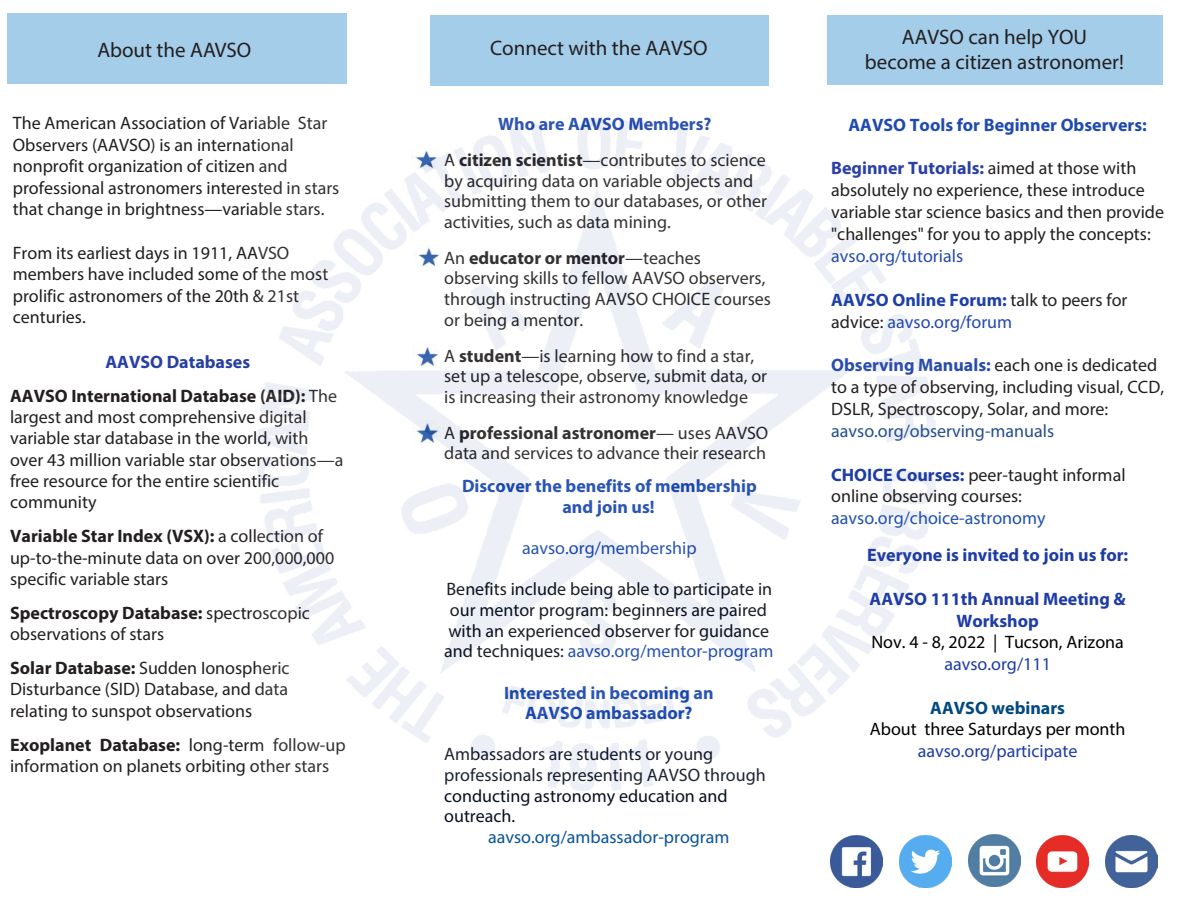
<style>
.page{position:relative;width:1188px;height:918px;background:#fff}
.page>*{position:absolute;margin:0;border:0;box-sizing:border-box;transform-origin:0 0}
.t1{font:21px/25.2px "Myriad Pro";color:#231f20;text-align:center}
.t2{font:18px/20.7px "Myriad Pro";color:#231f20}
.t3{font:18px/21.6px "Myriad Pro";color:#221e1f}
.t4{font:18px/20.7px "Myriad Pro";color:#050a11;text-align:center}
.t5{font:18px/20.7px "Myriad Pro";color:#081020}
.t6{font:700 18px/20.7px "Myriad Pro";color:#1645ae;text-align:center}
.t7{font:700 18px/21.9px "Myriad Pro";color:#1e3ca5;text-align:center}
.t8{font:18px "Myriad Pro";color:#000001}
.t9{font:700 18px/33.9px "Myriad Pro";color:#231f20;text-align:center}
.t10{font:18px "Myriad Pro";color:#1e3ca5}
.t11{font:700 18px "Myriad Pro";color:#1f4aaf}
.t12{font:18px "Myriad Pro";color:#08549c}
.t13{font:18px "Myriad Pro";color:#234e92}
.t14{font:18px "Myriad Pro";color:#2051ae}
.t15{font:18px "Myriad Pro";color:#1645ae}
.t16{font:18px "Myriad Pro";color:#264bae}
.t17{font:700 18px "Myriad Pro";color:#004980}
.s1{color:#273fa5}
.s2{font-weight:400}
.s3{font-weight:700}
.s4{font-weight:700;color:#1b45ad}
.s5{color:#1645ae}
.s6{font-weight:700;color:#2a3fa7}
.s7{font-weight:700;color:#1e3fa9}
.s8{color:#2348b2}
.s9{font-weight:700;color:#294daf}
.s10{font-weight:700;color:#1e3ca5}
</style>
<div class="page">
<div style="left:430px;top:15px;width:338px;height:71px;background:#a4cdea"></div>
<div style="left:7px;top:14px;width:340px;height:70px;background:#a4cdea"></div>
<img style="left:1106px;top:836px;width:51px;height:52px">
<img style="left:831px;top:836px;width:52px;height:52px">
<img style="left:968px;top:835px;width:52px;height:52px">
<img style="left:900px;top:836px;width:51px;height:52px">
<img style="left:1037px;top:836px;width:52px;height:52px">
<div style="left:827px;top:16px;width:336px;height:69px;background:#a4cdea"></div>
<img style="left:257px;top:118px;width:678px;height:673px">
<p class="t1" style="left:97px;top:37px;width:155px">About the AAVSO</p>
<p class="t1" style="left:490px;top:35px;width:219px">Connect with the AAVSO</p>
<p class="t3" style="left:13px;top:112px;width:328px">The American Association of Variable Star Observers (AAVSO) is an international nonprofit organization of citizen and professional astronomers interested in stars that change in brightness—variable stars.</p>
<p class="t3" style="left:13px;top:242px;width:317px">From its earliest days in 1911, AAVSO members have included some of the most prolific astronomers of the 20th &amp; 21st centuries.</p>
<p class="t9" style="left:10px;top:344px;width:328px"><span class="s1">AAVSO Databases<br></span>AAVSO International Database (AID): <span class="s2">The</span></p>
<p class="t2" style="left:10px;top:406px;width:335px;line-height:21.5px">largest and most comprehensive digital variable star database in the world, with over 43 million variable star observations—a free resource for the entire scientific community</p>
<p class="t2" style="left:10px;top:525px;width:326px;line-height:21.3px"><span class="s3">Variable Star Index (VSX):</span> a collection of up-to-the-minute data on over 200,000,000 specific variable stars</p>
<p class="t2" style="left:10px;top:602px;width:301px"><span class="s3">Spectroscopy Database:</span> spectroscopic observations of stars</p>
<p class="t2" style="left:10px;top:657px;width:281px;line-height:21.3px;text-align:justify"><span class="s3">Solar Database:</span> Sudden Ionospheric Disturbance (SID) Database, and data relating to sunspot observations</p>
<p class="t2" style="left:10px;top:734px;width:337px"><span class="s3">Exoplanet Database:</span> long-term follow-up information on planets orbiting other stars</p>
<p class="t2" style="left:444px;top:105px;width:323px;line-height:36.6px;text-align:center"><span class="s4">Who are AAVSO Members?<br></span>A <span class="s3">citizen scientist</span>—contributes to science</p>
<p class="t2" style="left:444px;top:170px;width:324px">by acquiring data on variable objects and submitting them to our databases, or other activities, such as data mining.</p>
<p class="t2" style="left:444px;top:247px;width:328px">An <span class="s3">educator or mentor</span>—teaches observing skills to fellow AAVSO observers, through instructing AAVSO CHOICE courses or being a mentor.</p>
<p class="t2" style="left:444px;top:345px;width:324px">A <span class="s3">student</span>—is learning how to find a star, set up a telescope, observe, submit data, or is increasing their astronomy knowledge</p>
<p class="t2" style="left:444px;top:423px;width:326px;line-height:19.8px">A <span class="s3">professional astronomer</span>— uses AAVSO data and services to advance their research</p>
<p class="t6" style="left:462px;top:475px;width:296px">Discover the benefits of membership and join us!</p>
<p class="t15" style="left:522px;top:537px;width:176px">aavso.org/membership</p>
<p class="t4" style="left:444px;top:579px;width:331px">Benefits include being able to participate in our mentor program: beginners are paired with an experienced observer for guidance and techniques: <span class="s5">aavso.org/mentor-program</span></p>
<p class="t6" style="left:504px;top:682px;width:211px">Interested in becoming an<br>AAVSO ambassador?</p>
<p class="t5" style="left:444px;top:744px;width:323px">Ambassadors are students or young professionals representing AAVSO through conducting astronomy education and outreach.</p>
<p class="t12" style="left:488px;top:826px;width:243px">aavso.org/ambassador-program</p>
<p class="t1" style="left:865px;top:24px;width:260px">AAVSO can help YOU become a citizen astronomer!</p>
<p class="t11" style="left:848px;top:113px;width:300px">AAVSO Tools for Beginner Observers:</p>
<p class="t2" style="left:831px;top:157px;width:334px;line-height:22px"><span class="s6">Beginner Tutorials:</span> aimed at those with absolutely no experience, these introduce variable star science basics and then provide "challenges" for you to apply the concepts:</p>
<p class="t16" style="left:831px;top:245px;width:133px">avso.org/tutorials</p>
<p class="t2" style="left:831px;top:288px;width:298px;line-height:22px"><span class="s7">AAVSO Online Forum:</span> talk to peers for advice: <span class="s8">aavso.org/forum</span></p>
<p class="t2" style="left:831px;top:354px;width:334px;line-height:21.9px"><span class="s9">Observing Manuals:</span> each one is dedicated to a type of observing, including visual, CCD,<br>DSLR, Spectroscopy, Solar, and more:</p>
<p class="t13" style="left:831px;top:419px;width:225px">aavso.org/observing-manuals</p>
<p class="t2" style="left:831px;top:463px;width:296px;line-height:21.8px"><span class="s10">CHOICE Courses:</span> peer-taught informal online observing courses:</p>
<p class="t14" style="left:831px;top:507px;width:216px">aavso.org/choice-astronomy</p>
<p class="t7" style="left:867px;top:544px;width:263px">Everyone is invited to join us for:</p>
<p class="t7" style="left:870px;top:587px;width:258px">AAVSO 111th Annual Meeting &amp;<br>Workshop</p>
<p class="t8" style="left:871px;top:631px;width:254px">Nov. 4 - 8, 2022 | Tucson, Arizona</p>
<p class="t10" style="left:944px;top:653px;width:108px">aavso.org/111</p>
<p class="t17" style="left:930px;top:696px;width:136px">AAVSO webinars</p>
<p class="t8" style="left:870px;top:718px;width:257px">About three Saturdays per month</p>
<p class="t10" style="left:918px;top:740px;width:161px">aavso.org/participate</p>
</div>
